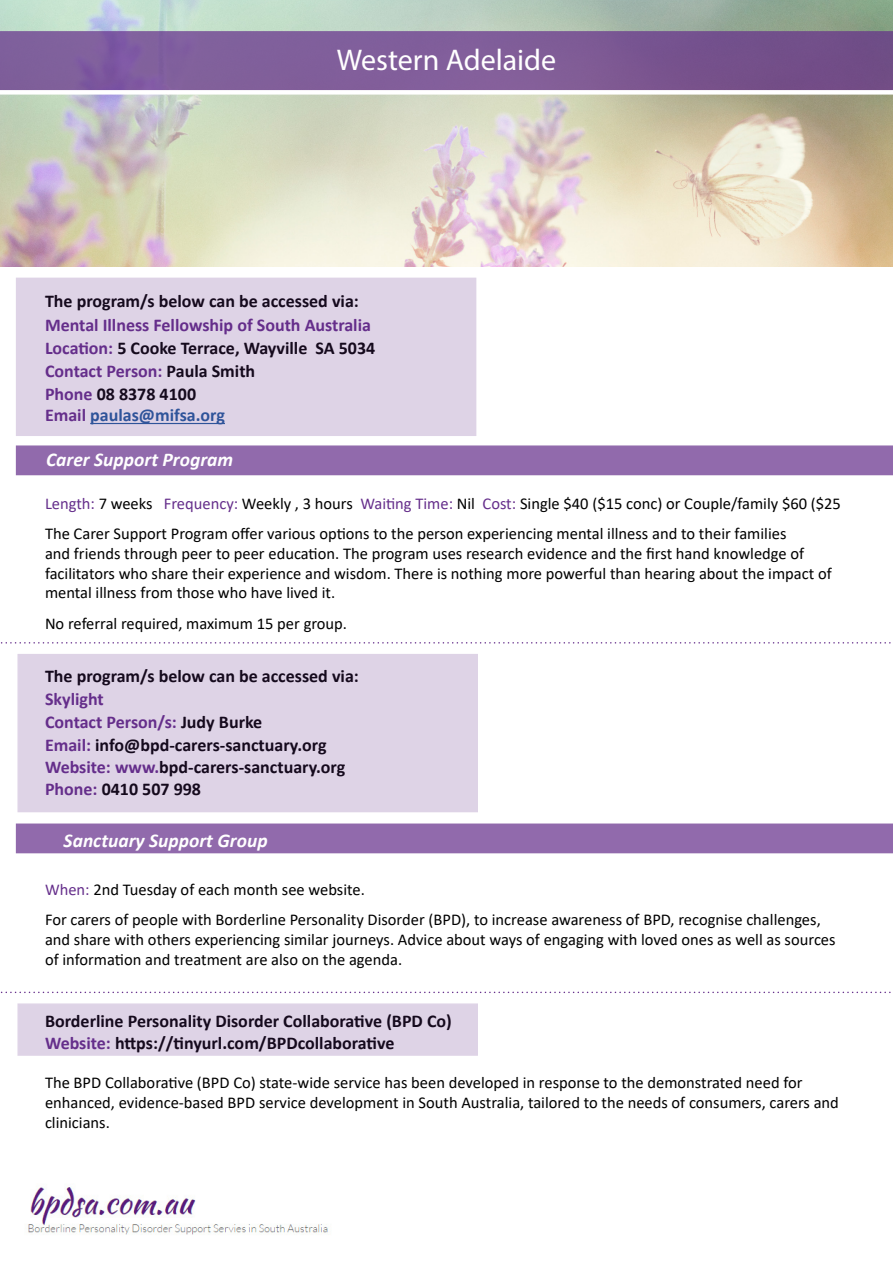
<style>
.page{position:relative;width:893px;height:1263px;background:#fff}
.page>*{position:absolute;margin:0;border:0;box-sizing:border-box;transform-origin:0 0}
.t1{font:30px "Myriad Pro";color:#fff}
.t2{font:italic 700 19.5px "Calibri";color:#fff}
.t3{font:700 18px/22.4px "Calibri";color:#000}
.t4{font:700 18px/22.6px "Calibri";color:#652e8b}
.t5{font:16.5px/19.8px "Calibri";color:#000}
.s1{color:#000}
.s2{color:#215e9e}
.s3{color:#652e8b}
</style>
<div class="page">
<div style="left:16px;top:823px;width:877px;height:30px;background:#916aac"></div>
<div style="left:16px;top:445px;width:877px;height:30px;background:#916aac"></div>
<img style="left:28px;top:1187px;width:300px;height:48px">
<img style="left:0;top:0;width:893px;height:266px">
<svg style="left:0;top:31px;width:893px;height:59px;background:#7c5995"></svg>
<div style="left:0;top:90px;width:893px;height:5px;background:#fff"></div>
<div style="left:16px;top:278px;width:460px;height:158px;background:#ded3e6"></div>
<svg style="left:0;top:642px;width:891px;height:2px"></svg>
<div style="left:17px;top:654px;width:461px;height:158px;background:#ded3e6"></div>
<svg style="left:0;top:992px;width:891px;height:1px"></svg>
<div style="left:17px;top:1003px;width:461px;height:53px;background:#ded3e6"></div>
<h1 class="t1" style="left:337px;top:42px;width:221px">Western Adelaide</h1>
<p class="t3" style="left:45px;top:290px;width:315px">The program/s below can be accessed via:</p>
<p class="t4" style="left:45px;top:313px;width:332px">Mental Illness Fellowship of South Australia<br>Location: <span class="s1">5 Cooke Terrace, Wayville SA 5034<br></span>Contact Person: <span class="s1">Paula Smith<br></span>Phone <span class="s1">08 8378 4100<br></span>Email <span class="s2">paulas@mifsa.org</span></p>
<p class="t2" style="left:46px;top:446px;width:189px">Carer Support Program</p>
<p class="t5" style="left:45px;top:488px;width:797px;line-height:30.3px"><span class="s3">Length:</span> 7 weeks <span class="s3">Frequency:</span> Weekly , 3 hours <span class="s3">Waiting Time:</span> Nil <span class="s3">Cost:</span> Single $40 ($15 conc) or Couple/family $60 ($25<br>The Carer Support Program offer various options to the person experiencing mental illness and to their families</p>
<p class="t5" style="left:45px;top:543px;width:788px">and friends through peer to peer education. The program uses research evidence and the first hand knowledge of facilitators who share their experience and wisdom. There is nothing more powerful than hearing about the impact of mental illness from those who have lived it.</p>
<p class="t5" style="left:45px;top:613px;width:304px">No referral required, maximum 15 per group.</p>
<p class="t3" style="left:45px;top:665px;width:315px">The program/s below can be accessed via:</p>
<p class="t3" style="left:45px;top:688px;width:302px"><span class="s3">Skylight<br>Contact Person/s:</span> Judy Burke<br><span class="s3">Email:</span> info@bpd-carers-sanctuary.org<br><span class="s3">Website: www.</span>bpd-carers-sanctuary.org<br><span class="s3">Phone:</span> 0410 507 998</p>
<p class="t2" style="left:64px;top:826px;width:205px">Sanctuary Support Group</p>
<p class="t5" style="left:45px;top:874px;width:777px;line-height:30.3px"><span class="s3">When:</span> 2nd Tuesday of each month see website.<br>For carers of people with Borderline Personality Disorder (BPD), to increase awareness of BPD, recognise challenges,</p>
<p class="t5" style="left:45px;top:929px;width:792px">and share with others experiencing similar journeys. Advice about ways of engaging with loved ones as well as sources of information and treatment are also on the agenda.</p>
<p class="t3" style="left:45px;top:1010px;width:408px;line-height:21.6px">Borderline Personality Disorder Collaborative (BPD Co)<br><span class="s3">Website:</span> https://tinyurl.com/BPDcollaborative</p>
<p class="t5" style="left:45px;top:1073px;width:795px">The BPD Collaborative (BPD Co) state-wide service has been developed in response to the demonstrated need for enhanced, evidence-based BPD service development in South Australia, tailored to the needs of consumers, carers and clinicians.</p>
</div>
